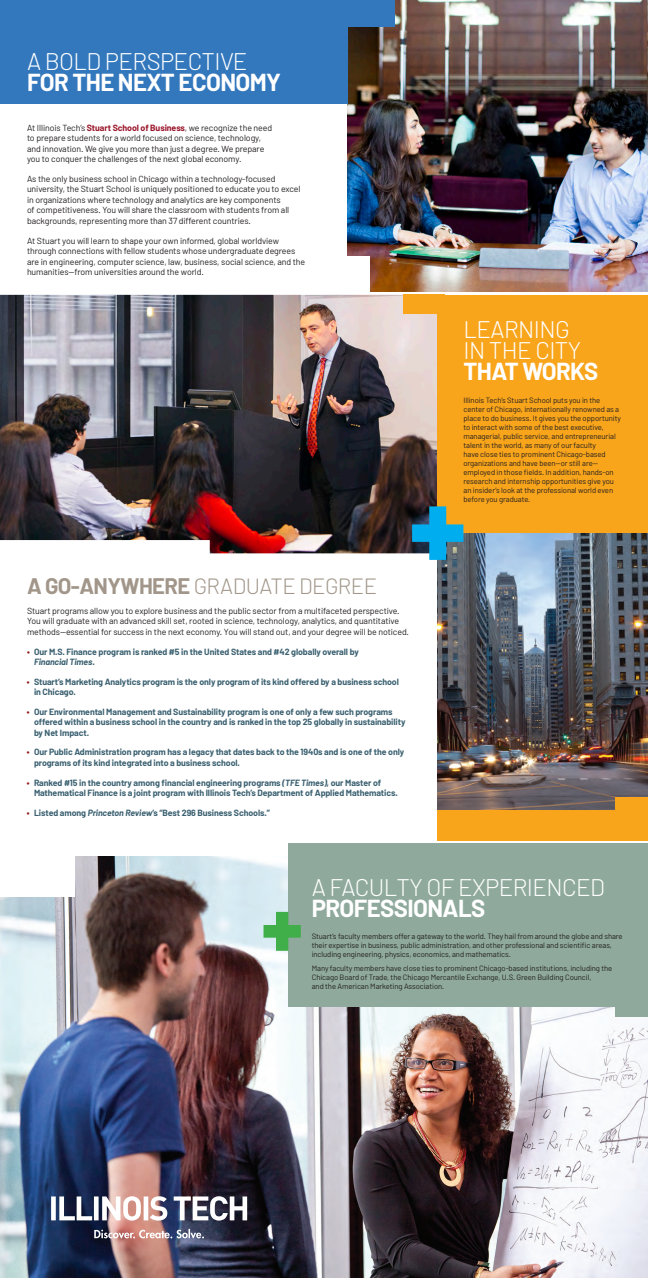
<style>
.page{position:relative;width:648px;height:1278px;background:#fff}
.page>*{position:absolute;margin:0;border:0;box-sizing:border-box;transform-origin:0 0}
.t1{font:300 24px/21px "Barlow";letter-spacing:-.025em;color:#fff}
.t2{font:700 24px/21px "Barlow";letter-spacing:-.025em;color:#fff}
.t3{font:300 22px "Barlow";letter-spacing:-.025em;color:#a19689}
.t4{font:8.8px/10.6px "Barlow";letter-spacing:-.01em;color:#231f20}
.t5{font:700 8.8px/10.6px "Barlow";letter-spacing:-.01em;color:#3a6070}
.t6{font:7.7px/9px "Barlow";letter-spacing:-.01em;color:#231f20}
.s1{font-weight:300}
.s2{font-weight:700;color:#9a152b}
.s3{font-weight:700}
.s4{color:#8f1a1b}
.s5{font-style:italic}
</style>
<div class="page">
<img style="left:347px;top:0;width:301px;height:292px">
<div style="left:0;top:0;width:347px;height:104px;background:#3378bd"></div>
<div style="left:325px;top:0;width:70px;height:27px;background:#3378bd"></div>
<img style="left:0;top:295px;width:438px;height:258px">
<div style="left:438px;top:295px;width:210px;height:546px;background:#f9a51b"></div>
<div style="left:403px;top:295px;width:42px;height:19px;background:#f9a51b"></div>
<img style="left:438px;top:533px;width:210px;height:276px">
<svg style="left:412px;top:506px;width:51px;height:54px;background:#388fa6"></svg>
<img style="left:0;top:856px;width:648px;height:422px">
<div style="left:288px;top:843px;width:360px;height:164px;background:#8faa9c"></div>
<svg style="left:264px;top:912px;width:37px;height:39px"></svg>
<div style="left:615px;top:797px;width:33px;height:19px;background:#f9a51b"></div>
<div style="left:615px;top:997px;width:33px;height:20px;background:#8faa9c"></div>
<div style="left:334px;top:256px;width:36px;height:36px;background:#fff"></div>
<div style="left:0;top:846px;width:75px;height:51px;background:#fff"></div>
<svg style="left:51px;top:1196px;width:196px;height:25px"></svg>
<svg style="left:94px;top:1229px;width:110px;height:9px"></svg>
<p class="t2" style="left:27px;top:51px;width:256px"><span class="s1">A BOLD PERSPECTIVE<br></span>FOR THE NEXT ECONOMY</p>
<p class="t4" style="left:27px;top:122px;width:247px">At Illinois Tech’s <span class="s2">Stuart School of Business</span>, we recognize the need to prepare students for a world focused on science, technology, and innovation. We give you more than just a degree. We prepare you to conquer the challenges of the next global economy.</p>
<p class="t4" style="left:27px;top:173px;width:275px">As the only business school in Chicago within a technology-focused university, the Stuart School is uniquely positioned to educate you to excel in organizations where technology and analytics are key components<br>of competitiveness. You will share the classroom with students from all backgrounds, representing more than 37 different countries.</p>
<p class="t4" style="left:27px;top:235px;width:280px">At Stuart you will learn to shape your own informed, global worldview through connections with fellow students whose undergraduate degrees are in engineering, computer science, law, business, social science, and the humanities—from universities around the world.</p>
<p class="t3" style="left:27px;top:573px;width:352px"><span class="s3">A GO-ANYWHERE</span> GRADUATE DEGREE</p>
<p class="t4" style="left:27px;top:605px;width:383px">Stuart programs allow you to explore business and the public sector from a multifaceted perspective.<br>You will graduate with an advanced skill set, rooted in science, technology, analytics, and quantitative methods—essential for success in the next economy. You will stand out, and your degree will be noticed.</p>
<p class="t5" style="left:34px;top:646px;width:326px;text-indent:-7px"><span class="s4">•</span> Our M.S. Finance program is ranked #5 in the United States and #42 globally overall by<br><span class="s5">Financial Times</span>.</p>
<p class="t5" style="left:34px;top:676px;width:366px;text-indent:-7px"><span class="s4">•</span> Stuart’s Marketing Analytics program is the only program of its kind offered by a business school in Chicago.</p>
<p class="t5" style="left:34px;top:706px;width:373px;text-indent:-7px"><span class="s4">•</span> Our Environmental Management and Sustainability program is one of only a few such programs offered within a business school in the country and is ranked in the top 25 globally in sustainability by Net Impact.</p>
<p class="t5" style="left:34px;top:747px;width:372px;text-indent:-7px"><span class="s4">•</span> Our Public Administration program has a legacy that dates back to the 1940s and is one of the only programs of its kind integrated into a business school.</p>
<p class="t5" style="left:34px;top:777px;width:365px;text-indent:-7px"><span class="s4">•</span> Ranked #15 in the country among financial engineering programs <span class="s5">(TFE Times),</span> our Master of<br>Mathematical Finance is a joint program with Illinois Tech’s Department of Applied Mathematics.</p>
<p class="t5" style="left:27px;top:807px;width:244px"><span class="s4">•</span> Listed among <span class="s5">Princeton Review</span>’s “Best 296 Business Schools.”</p>
<p class="t1" style="left:464px;top:318px;width:136px">LEARNING<br>IN THE CITY<br><span class="s3">THAT WORKS</span></p>
<p class="t6" style="left:464px;top:395px;width:159px">Illinois Tech’s Stuart School puts you in the center of Chicago, internationally renowned as a place to do business. It gives you the opportunity to interact with some of the best executive, managerial, public service, and entrepreneurial talent in the world, as many of our faculty<br>have close ties to prominent Chicago-based organizations and have been—or still are— employed in those fields. In addition, hands-on research and internship opportunities give you an insider’s look at the professional world even before you graduate.</p>
<p class="t1" style="left:312px;top:876px;width:295px">A FACULTY OF EXPERIENCED<br><span class="s3">PROFESSIONALS</span></p>
<p class="t6" style="left:312px;top:932px;width:312px">Stuart’s faculty members offer a gateway to the world. They hail from around the globe and share their expertise in business, public administration, and other professional and scientific areas, including engineering, physics, economics, and mathematics.</p>
<p class="t6" style="left:312px;top:963px;width:302px">Many faculty members have close ties to prominent Chicago-based institutions, including the<br>Chicago Board of Trade, the Chicago Mercantile Exchange, U.S. Green Building Council,<br>and the American Marketing Association.</p>
</div>
